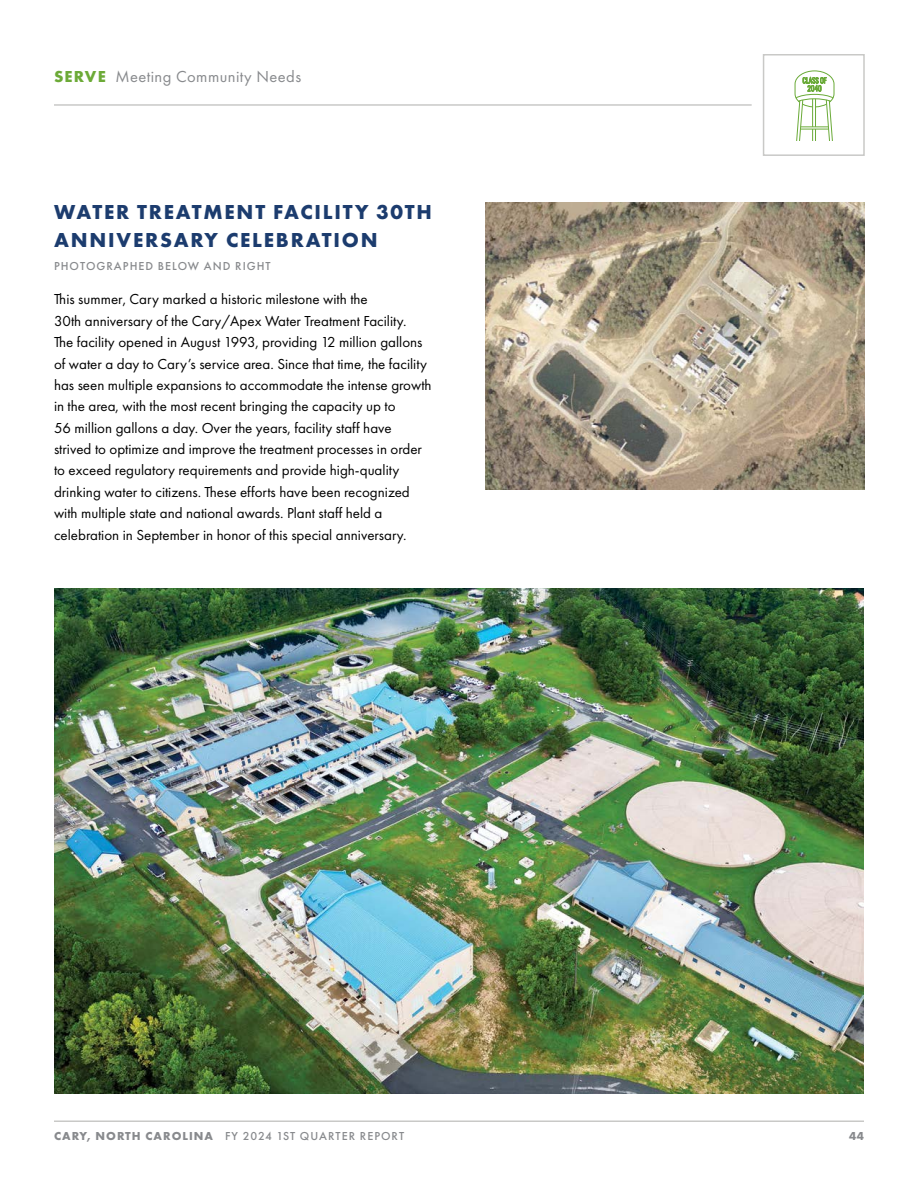
<style>
.page{position:relative;width:918px;height:1188px;background:#fff}
.page>*{position:absolute;margin:0;border:0;box-sizing:border-box;transform-origin:0 0}
.t1{font:700 21px/28.5px "Futura PT";letter-spacing:.085em;color:#1c3c6e}
.t2{font:16.5px "Futura PT";letter-spacing:.025em;color:#888a8d}
.t3{font:15px/21.3px "Futura PT";color:#000}
.t4{font:500 12px "Futura PT";letter-spacing:.085em;color:#888a8d}
.t5{font:700 12px "Futura PT";color:#888a8d}
.s1{font-weight:700;color:#6caa37}
.s2{font-weight:700}
</style>
<div class="page">
<hr style="left:54px;top:104px;width:698px;height:2px;background:#c9c9c7">
<hr style="left:54px;top:1120px;width:810px;height:2px;background:#c9c9c7">
<svg style="left:794px;top:70px;width:41px;height:71px"></svg>
<div style="left:763px;top:54px;width:102px;height:102px;border:2px solid #c9c9c7"></div>
<img style="left:54px;top:588px;width:810px;height:506px">
<img style="left:486px;top:202px;width:378px;height:287px">
<p class="t2" style="left:54px;top:66px;width:249px"><span class="s1">SERVE</span> Meeting Community Needs</p>
<h1 class="t1" style="left:54px;top:197px;width:379px">WATER TREATMENT FACILITY 30TH<br>ANNIVERSARY CELEBRATION</h1>
<p class="t4" style="left:54px;top:258px;width:218px">PHOTOGRAPHED BELOW AND RIGHT</p>
<p class="t3" style="left:54px;top:289px;width:379px">This summer, Cary marked a historic milestone with the<br>30th anniversary of the Cary/Apex Water Treatment Facility.<br>The facility opened in August 1993, providing 12 million gallons of water a day to Cary’s service area. Since that time, the facility has seen multiple expansions to accommodate the intense growth in the area, with the most recent bringing the capacity up to<br>56 million gallons a day. Over the years, facility staff have strived to optimize and improve the treatment processes in order to exceed regulatory requirements and provide high-quality drinking water to citizens. These efforts have been recognized with multiple state and national awards. Plant staff held a celebration in September in honor of this special anniversary.</p>
<p class="t4" style="left:54px;top:1129px;width:352px"><span class="s2">CARY, NORTH CAROLINA</span> FY 2024 1ST QUARTER REPORT</p>
<p class="t5" style="left:849px;top:1128px;width:16px">44</p>
</div>
